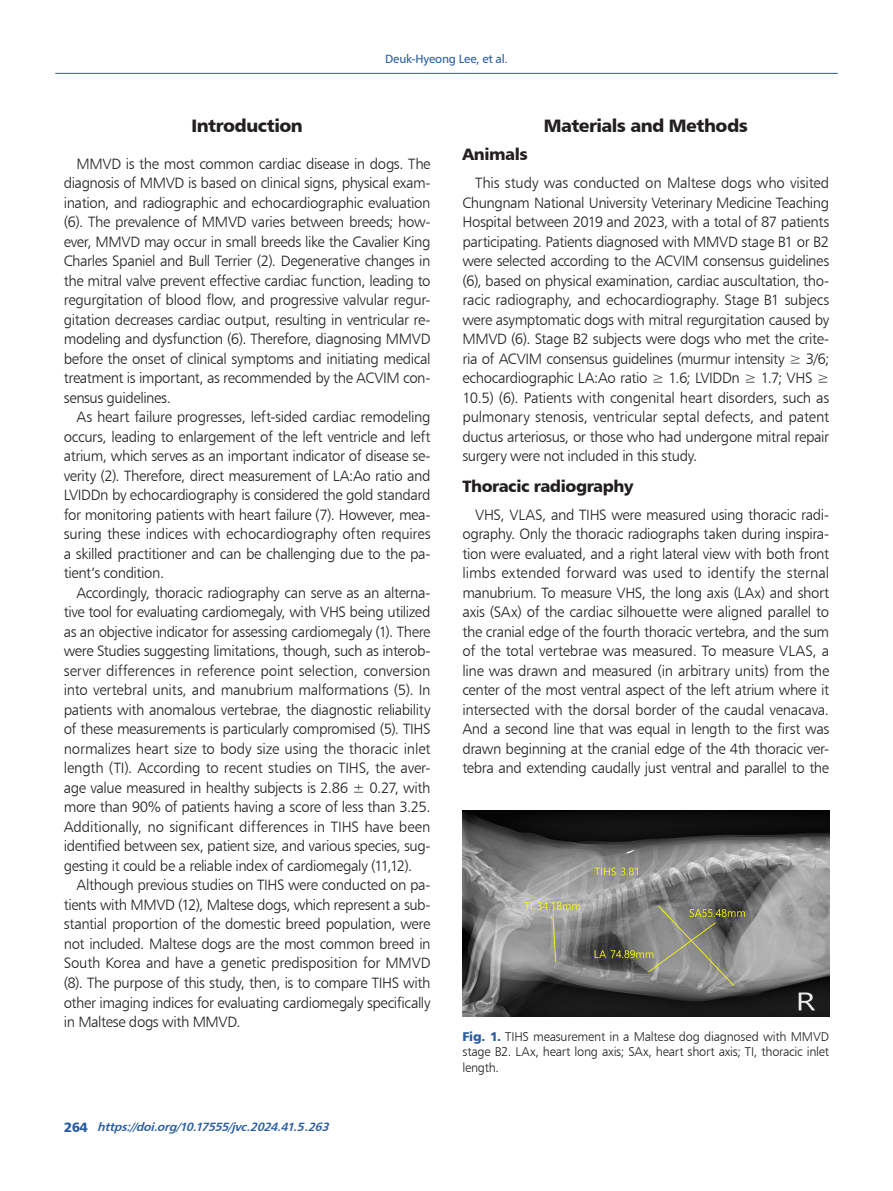
<style>
.page{position:relative;width:893px;height:1191px;background:#fff}
.page>*{position:absolute;margin:0;border:0;box-sizing:border-box;transform-origin:0 0}
.t1{font:18px "Humanist 777 BT Black B";letter-spacing:-.03em;color:#231f20}
.t2{font:16.5px "Humanist 777 BT Black B";letter-spacing:-.025em;color:#231f20}
.t3{font:15px/19.5px "Humanist 777 BT Light B";letter-spacing:-.025em;color:#231f20;text-align:justify}
.t4{font:15px "Humanist 777 BT Light B";letter-spacing:-.005em;color:#231f20}
.t5{font:12.75px/15.8px "Humanist 777 BT Light B";letter-spacing:-.02em;color:#231f20;text-align:justify}
.t6{font:italic 12px "Humanist 777 BT Bold B";color:#275ca0}
.t7{font:12px "Humanist 777 BT Roman B";letter-spacing:-.01em;color:#275ca0}
.s1{font-family:"Humanist 777 BT Black B";font-style:normal;font-size:13.5px}
.s2{font-family:"Humanist 777 BT Black B";color:#275ca0}
</style>
<div class="page">
<hr style="left:55px;top:73px;width:783px;height:1px;background:#275ca0">
<img style="left:462px;top:810px;width:367px;height:207px">
<p class="t7" style="left:385px;top:51px;width:124px">Deuk-Hyeong Lee, et al.</p>
<p class="t1" style="left:191px;top:114px;width:113px">Introduction</p>
<p class="t3" style="left:77px;top:153px;width:356px">MMVD is the most common cardiac disease in dogs. The</p>
<p class="t3" style="left:64px;top:173px;width:368px">diagnosis of MMVD is based on clinical signs, physical exam-</p>
<p class="t3" style="left:64px;top:192px;width:368px">ination, and radiographic and echocardiographic evaluation</p>
<p class="t3" style="left:64px;top:212px;width:368px">(6). The prevalence of MMVD varies between breeds; how-</p>
<p class="t3" style="left:64px;top:231px;width:368px">ever, MMVD may occur in small breeds like the Cavalier King</p>
<p class="t3" style="left:64px;top:251px;width:368px">Charles Spaniel and Bull Terrier (2). Degenerative changes in</p>
<p class="t3" style="left:64px;top:270px;width:368px">the mitral valve prevent effective cardiac function, leading to</p>
<p class="t3" style="left:64px;top:290px;width:368px">regurgitation of blood flow, and progressive valvular regur-</p>
<p class="t3" style="left:64px;top:309px;width:368px">gitation decreases cardiac output, resulting in ventricular re-</p>
<p class="t3" style="left:64px;top:329px;width:368px">modeling and dysfunction (6). Therefore, diagnosing MMVD</p>
<p class="t3" style="left:64px;top:348px;width:368px">before the onset of clinical symptoms and initiating medical</p>
<p class="t3" style="left:64px;top:368px;width:368px">treatment is important, as recommended by the ACVIM con-</p>
<p class="t3" style="left:64px;top:387px;width:109px">sensus guidelines.</p>
<p class="t3" style="left:77px;top:407px;width:355px">As heart failure progresses, left-sided cardiac remodeling</p>
<p class="t3" style="left:64px;top:426px;width:368px">occurs, leading to enlargement of the left ventricle and left</p>
<p class="t3" style="left:64px;top:446px;width:368px">atrium, which serves as an important indicator of disease se-</p>
<p class="t3" style="left:64px;top:465px;width:368px">verity (2). Therefore, direct measurement of LA:Ao ratio and</p>
<p class="t3" style="left:64px;top:485px;width:368px">LVIDDn by echocardiography is considered the gold standard</p>
<p class="t3" style="left:64px;top:504px;width:368px">for monitoring patients with heart failure (7). However, mea-</p>
<p class="t3" style="left:64px;top:524px;width:368px">suring these indices with echocardiography often requires</p>
<p class="t3" style="left:64px;top:543px;width:368px">a skilled practitioner and can be challenging due to the pa-</p>
<p class="t3" style="left:64px;top:563px;width:102px">tient’s condition.</p>
<p class="t3" style="left:77px;top:582px;width:355px">Accordingly, thoracic radiography can serve as an alterna-</p>
<p class="t3" style="left:64px;top:602px;width:368px">tive tool for evaluating cardiomegaly, with VHS being utilized</p>
<p class="t3" style="left:64px;top:621px;width:368px">as an objective indicator for assessing cardiomegaly (1). There</p>
<p class="t3" style="left:64px;top:641px;width:368px">were Studies suggesting limitations, though, such as interob-</p>
<p class="t4" style="left:64px;top:661px;width:368px">server differences in reference point selection, conversion</p>
<p class="t3" style="left:64px;top:680px;width:368px">into vertebral units, and manubrium malformations (5). In</p>
<p class="t3" style="left:64px;top:699px;width:368px">patients with anomalous vertebrae, the diagnostic reliability</p>
<p class="t3" style="left:64px;top:719px;width:368px">of these measurements is particularly compromised (5). TIHS</p>
<p class="t3" style="left:64px;top:738px;width:368px">normalizes heart size to body size using the thoracic inlet</p>
<p class="t3" style="left:64px;top:758px;width:368px">length (TI). According to recent studies on TIHS, the aver-</p>
<p class="t3" style="left:64px;top:777px;width:368px">age value measured in healthy subjects is 2.86 ± 0.27, with</p>
<p class="t3" style="left:64px;top:797px;width:368px">more than 90% of patients having a score of less than 3.25.</p>
<p class="t4" style="left:64px;top:817px;width:368px">Additionally, no significant differences in TIHS have been</p>
<p class="t3" style="left:64px;top:836px;width:368px">identified between sex, patient size, and various species, sug-</p>
<p class="t3" style="left:64px;top:855px;width:350px">gesting it could be a reliable index of cardiomegaly (11,12).</p>
<p class="t3" style="left:77px;top:875px;width:355px">Although previous studies on TIHS were conducted on pa-</p>
<p class="t3" style="left:64px;top:894px;width:368px">tients with MMVD (12), Maltese dogs, which represent a sub-</p>
<p class="t3" style="left:64px;top:914px;width:368px">stantial proportion of the domestic breed population, were</p>
<p class="t3" style="left:64px;top:933px;width:368px">not included. Maltese dogs are the most common breed in</p>
<p class="t3" style="left:64px;top:953px;width:368px">South Korea and have a genetic predisposition for MMVD</p>
<p class="t3" style="left:64px;top:972px;width:368px">(8). The purpose of this study, then, is to compare TIHS with</p>
<p class="t3" style="left:64px;top:992px;width:368px">other imaging indices for evaluating cardiomegaly specifically</p>
<p class="t3" style="left:64px;top:1011px;width:178px">in Maltese dogs with MMVD.</p>
<p class="t6" style="left:64px;top:1119px;width:270px"><span class="s1">2 6 4</span> https://doi.org/10.17555/jvc.2024.41.5.263</p>
<p class="t1" style="left:544px;top:114px;width:205px">Materials and Methods</p>
<p class="t2" style="left:462px;top:144px;width:67px">Animals</p>
<p class="t3" style="left:462px;top:173px;width:368px;text-indent:13px">This study was conducted on Maltese dogs who visited Chungnam National University Veterinary Medicine Teaching Hospital between 2019 and 2023, with a total of 87 patients participating. Patients diagnosed with MMVD stage B1 or B2 were selected according to the ACVIM consensus guidelines (6), based on physical examination, cardiac auscultation, tho&shy;racic radiography, and echocardiography. Stage B1 subjecs were asymptomatic dogs with mitral regurgitation caused by MMVD (6). Stage B2 subjects were dogs who met the crite&shy;ria of ACVIM consensus guidelines (murmur intensity ≥ 3/6; echocardiographic LA:Ao ratio ≥ 1.6; LVIDDn ≥ 1.7; VHS ≥ 10.5) (6). Patients with congenital heart disorders, such as pulmonary stenosis, ventricular septal defects, and patent ductus arteriosus, or those who had undergone mitral repair surgery were not included in this study.</p>
<p class="t2" style="left:462px;top:475px;width:173px">Thoracic radiography</p>
<p class="t3" style="left:462px;top:504px;width:368px;text-indent:13px">VHS, VLAS, and TIHS were measured using thoracic radi&shy;ography. Only the thoracic radiographs taken during inspira&shy;tion were evaluated, and a right lateral view with both front limbs extended forward was used to identify the sternal manubrium. To measure VHS, the long axis (LAx) and short axis (SAx) of the cardiac silhouette were aligned parallel to the cranial edge of the fourth thoracic vertebra, and the sum of the total vertebrae was measured. To measure VLAS, a line was drawn and measured (in arbitrary units) from the center of the most ventral aspect of the left atrium where it intersected with the dorsal border of the caudal venacava.<br>And a second line that was equal in length to the first was drawn beginning at the cranial edge of the 4th thoracic ver&shy;tebra and extending caudally just ventral and parallel to the</p>
<p class="t5" style="left:462px;top:1028px;width:368px"><span class="s2">Fig. 1.</span> TIHS measurement in a Maltese dog diagnosed with MMVD stage B2. LAx, heart long axis; SAx, heart short axis; TI, thoracic inlet length.</p>
</div>
